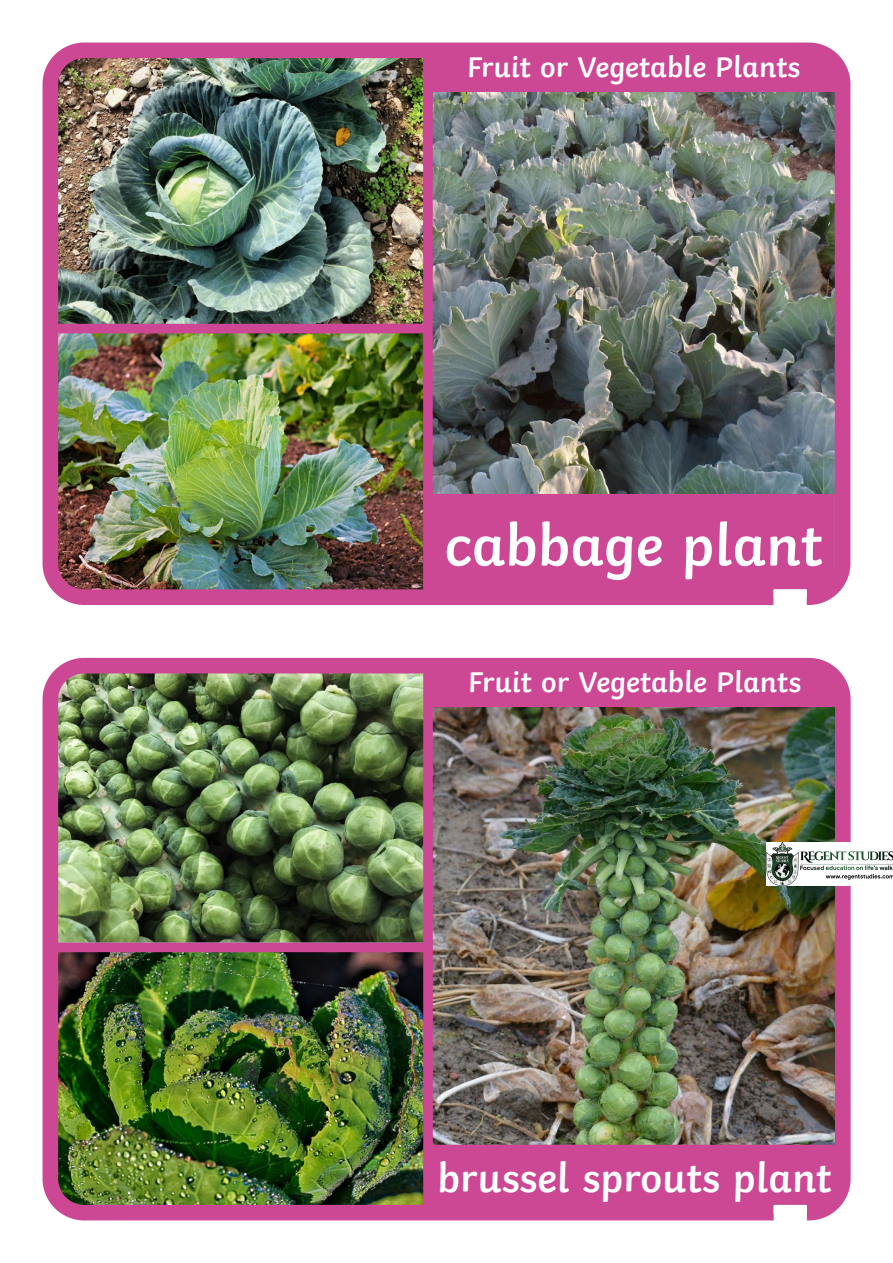
<style>
.page{position:relative;width:893px;height:1263px;background:#fff}
.page>*{position:absolute;margin:0;border:0;box-sizing:border-box;transform-origin:0 0}
.Words{font:600 60px "Twinkl";color:#fff}
.Words-2{font:600 42px "Twinkl";color:#fff}
.Words-3{font:600 30px "Twinkl";color:#fff}
</style>
<div class="page">
<img style="left:42px;top:42px;width:809px;height:563px">
<div style="left:423px;top:52px;width:10px;height:542px;background:#cc4894"></div>
<div style="left:53px;top:324px;width:375px;height:9px;background:#cc4894"></div>
<div style="left:433px;top:494px;width:402px;height:96px;background:#cc4894"></div>
<div style="left:429px;top:52px;width:406px;height:40px;background:#cc4894"></div>
<img style="left:42px;top:657px;width:809px;height:564px">
<div style="left:423px;top:667px;width:10px;height:542px;background:#cc4894"></div>
<div style="left:53px;top:942px;width:375px;height:10px;background:#cc4894"></div>
<div style="left:433px;top:1145px;width:402px;height:60px;background:#cc4894"></div>
<div style="left:429px;top:667px;width:406px;height:40px;background:#cc4894"></div>
<img style="left:767px;top:842px;width:126px;height:44px">
<p class="Words-3" style="left:467px;top:43px;width:335px">Fruit or Vegetable Plants</p>
<p class="Words" style="left:444px;top:497px;width:380px">cabbage plant</p>
<p class="Words-3" style="left:468px;top:658px;width:335px">Fruit or Vegetable Plants</p>
<p class="Words-2" style="left:437px;top:1144px;width:396px">brussel sprouts plant</p>
</div>
